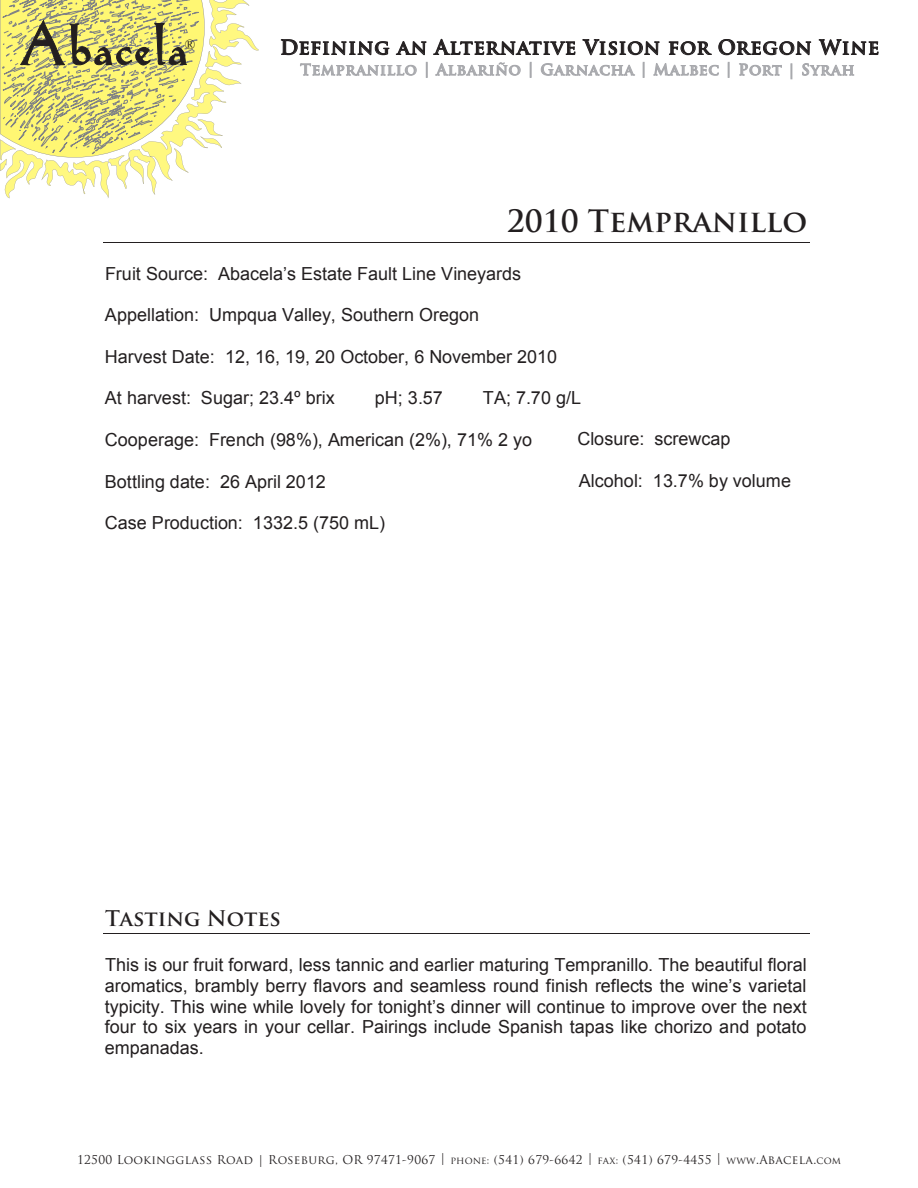
<style>
.page{position:relative;width:918px;height:1188px;background:#fff}
.page>*{position:absolute;margin:0;border:0;box-sizing:border-box;transform-origin:0 0}
.t1{font:800 63.6px "Lilith";letter-spacing:.05em;color:#231f20}
.t2{font:700 30px "Trajan Pro";color:#231f20}
.t3{font:700 21px "Trajan Pro";color:#231f20}
.t4{font:700 19.5px "Trajan Pro";letter-spacing:.05em;color:#231f20}
.t5{font:18px/20.7px "Arial";letter-spacing:.005em;color:#231f20;text-align:justify}
.t6{font:700 15px "Trajan Pro";letter-spacing:.05em;color:#a8a9ad}
.t7{font:13.8px "Times New Roman";color:#231f20}
.t8{font:11.85px "Trajan Pro";letter-spacing:.025em;color:#231f20}
.s1{font-size:9.9px}
</style>
<div class="page">
<svg style="left:281px;top:39px;width:146px;height:39px"></svg>
<svg style="left:433px;top:38px;width:445px;height:42px"></svg>
<svg style="left:0;top:0;width:259px;height:199px"></svg>
<hr style="left:103px;top:242px;width:706px;height:1px;background:#231f20">
<hr style="left:103px;top:933px;width:706px;height:1px;background:#231f20">
<h1 class="t1" style="left:19px;top:18px;width:170px">Abacela</h1>
<p class="t7" style="left:185px;top:35px;width:12px">®</p>
<p class="t4" style="left:280px;top:35px;width:601px">Defining an Alternative Vision for Oregon Wine</p>
<p class="t6" style="left:300px;top:60px;width:556px">Tempranillo | Albariño | Garnacha | Malbec | Port | Syrah</p>
<h2 class="t2" style="left:507px;top:202px;width:302px">2010 Tempranillo</h2>
<p class="t5" style="left:105px;top:264px;width:418px">Fruit Source: Abacela’s Estate Fault Line Vineyards</p>
<p class="t5" style="left:105px;top:305px;width:376px">Appellation: Umpqua Valley, Southern Oregon</p>
<p class="t5" style="left:105px;top:346px;width:454px">Harvest Date: 12, 16, 19, 20 October, 6 November 2010</p>
<p class="t5" style="left:105px;top:388px;width:231px">At harvest: Sugar; 23.4º brix</p>
<p class="t5" style="left:375px;top:388px;width:70px">pH; 3.57</p>
<p class="t5" style="left:483px;top:388px;width:100px">TA; 7.70 g/L</p>
<p class="t5" style="left:105px;top:429px;width:429px">Cooperage: French (98%), American (2%), 71% 2 yo</p>
<p class="t5" style="left:577px;top:429px;width:155px">Closure: screwcap</p>
<p class="t5" style="left:105px;top:472px;width:223px">Bottling date: 26 April 2012</p>
<p class="t5" style="left:105px;top:513px;width:282px">Case Production: 1332.5 (750 mL)</p>
<p class="t5" style="left:579px;top:471px;width:214px">Alcohol: 13.7% by volume</p>
<p class="t3" style="left:105px;top:905px;width:177px">Tasting Notes</p>
<p class="t5" style="left:105px;top:955px;width:704px">This is our fruit forward, less tannic and earlier maturing Tempranillo. The beautiful floral aromatics, brambly berry flavors and seamless round finish reflects the wine’s varietal typicity. This wine while lovely for tonight’s dinner will continue to improve over the next four to six years in your cellar. Pairings include Spanish tapas like chorizo and potato empanadas.</p>
<p class="t8" style="left:77px;top:1152px;width:766px">12500 Lookingglass Road | Roseburg, OR 97471-9067 | <span class="s1">phone:</span> (541) 679-6642 | <span class="s1">fax:</span> (541) 679-4455 | <span class="s1">www</span>.Abacela.<span class="s1">com</span></p>
</div>
